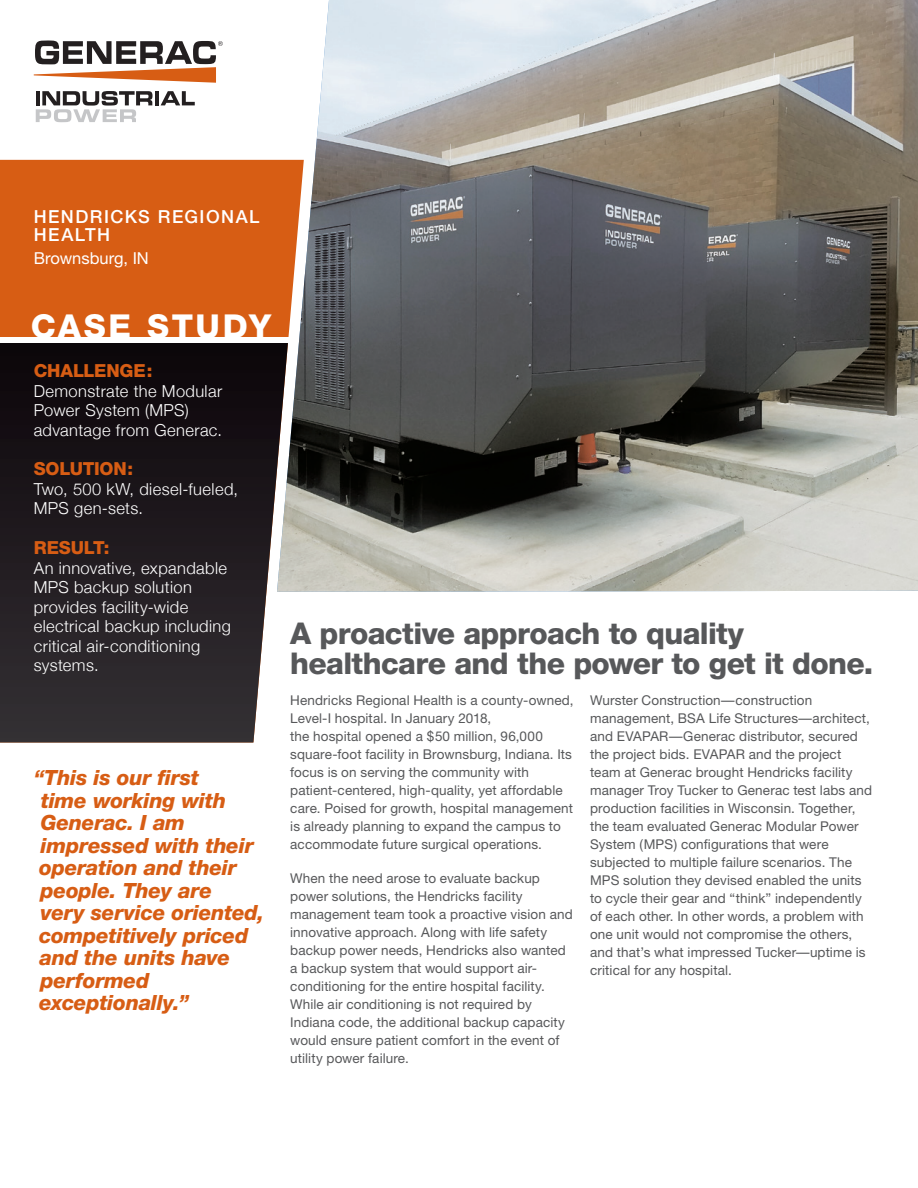
<style>
.page{position:relative;width:918px;height:1188px;background:#fff}
.page>*{position:absolute;margin:0;border:0;box-sizing:border-box;transform-origin:0 0}
.t1{font:800 33px "Helvetica Neue";letter-spacing:.075em;color:#fff}
.t2{font:800 30px/30px "Helvetica Neue";letter-spacing:-.02em;color:#57585a}
.t3{font:italic 800 21px/22.5px "Helvetica Neue";letter-spacing:-.01em;color:#d75d14}
.t4{font:800 18px "Helvetica Neue";letter-spacing:-.01em;color:#d75d14}
.t5{font:500 18px/18px "Helvetica Neue";letter-spacing:.08em;color:#fff}
.t6{font:300 16.5px/19.5px "Helvetica Neue";letter-spacing:.025em;color:#fff}
.t7{font:16.5px "Helvetica Neue";color:#fff}
.t8{font:13.5px/18px "Helvetica Neue";letter-spacing:.01em;color:#57585a}
</style>
<div class="page">
<div style="left:0;top:160px;width:277px;height:177px;background:#d75d14"></div>
<svg style="left:0;top:343px;width:277px;height:399px;background:#252024"></svg>
<img style="left:277px;top:0;width:641px;height:592px">
<svg style="left:34px;top:40px;width:189px;height:43px"></svg>
<svg style="left:36px;top:91px;width:117px;height:31px"></svg>
<hr style="left:155px;top:91px;width:4px;height:14px;background:#231f20">
<svg style="left:161px;top:91px;width:34px;height:14px"></svg>
<div style="left:0;top:338px;width:290px;height:5px;background:#fff"></div>
<p class="t5" style="left:34px;top:207px;width:227px">HENDRICKS REGIONAL<br>HEALTH</p>
<p class="t7" style="left:34px;top:248px;width:117px">Brownsburg, IN</p>
<p class="t1" style="left:31px;top:306px;width:242px">CASE STUDY</p>
<p class="t4" style="left:34px;top:360px;width:120px">CHALLENGE:</p>
<p class="t6" style="left:34px;top:381px;width:190px">Demonstrate the Modular<br>Power System (MPS) advantage from Generac.</p>
<p class="t4" style="left:34px;top:458px;width:101px">SOLUTION:</p>
<p class="t6" style="left:34px;top:479px;width:206px">Two, 500 kW, diesel-fueled,<br>MPS gen-sets.</p>
<p class="t4" style="left:34px;top:537px;width:77px">RESULT:</p>
<p class="t6" style="left:34px;top:558px;width:199px">An innovative, expandable<br>MPS backup solution provides facility-wide electrical backup including critical air-conditioning systems.</p>
<p class="t3" style="left:34px;top:766px;width:232px">“This is our first<br>time working with<br>Generac. I am impressed with their operation and their people. They are<br>very service oriented, competitively priced and the units have performed exceptionally.”</p>
<p class="t2" style="left:290px;top:618px;width:585px">A proactive approach to quality healthcare and the power to get it done.</p>
<p class="t8" style="left:290px;top:691px;width:285px">Hendricks Regional Health is a county-owned, Level-I hospital. In January 2018,<br>the hospital opened a $50 million, 96,000 square-foot facility in Brownsburg, Indiana. Its focus is on serving the community with patient-centered, high-quality, yet affordable care. Poised for growth, hospital management is already planning to expand the campus to accommodate future surgical operations.</p>
<p class="t8" style="left:290px;top:869px;width:284px">When the need arose to evaluate backup power solutions, the Hendricks facility management team took a proactive vision and innovative approach. Along with life safety backup power needs, Hendricks also wanted a backup system that would support air&shy;conditioning for the entire hospital facility.<br>While air conditioning is not required by Indiana code, the additional backup capacity would ensure patient comfort in the event of utility power failure.</p>
<p class="t8" style="left:590px;top:691px;width:284px">Wurster Construction—construction management, BSA Life Structures—architect, and EVAPAR—Generac distributor, secured the project bids. EVAPAR and the project team at Generac brought Hendricks facility manager Troy Tucker to Generac test labs and production facilities in Wisconsin. Together, the team evaluated Generac Modular Power System (MPS) configurations that were subjected to multiple failure scenarios. The MPS solution they devised enabled the units to cycle their gear and “think” independently of each other. In other words, a problem with one unit would not compromise the others, and that’s what impressed Tucker—uptime is critical for any hospital.</p>
</div>
